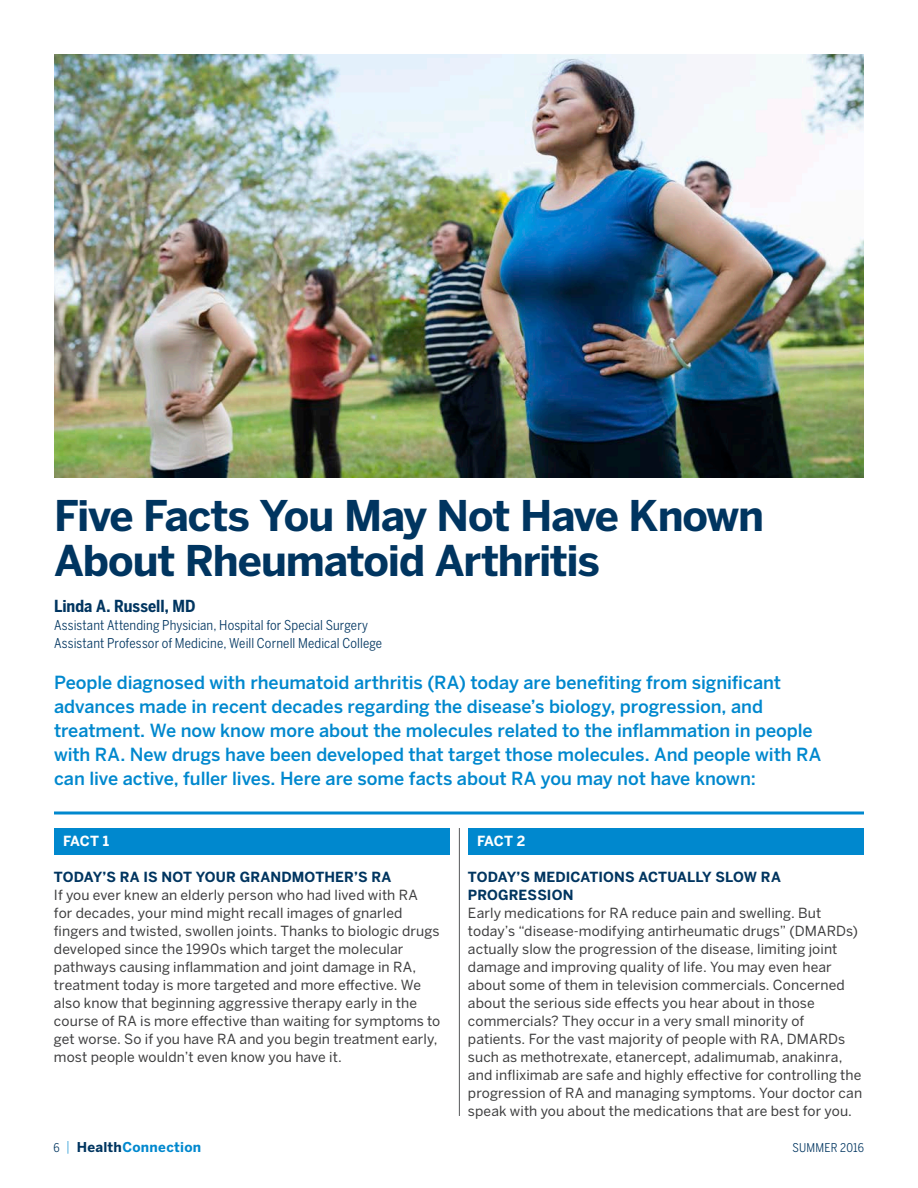
<style>
.page{position:relative;width:918px;height:1188px;background:#fff}
.page>*{position:absolute;margin:0;border:0;box-sizing:border-box;transform-origin:0 0}
.blue_Headline{font:700 42px/45px "Benton Sans";letter-spacing:-.025em;color:#003560}
.Benton_9_12_body_cop{font:500 18px/24px "Benton Sans";letter-spacing:-.005em;color:#0088ce}
.article_author_name{font:700 16.5px "Benton Sans Condensed";color:#003560}
.Benton_9_12_body_cop-2{font:13.8px/18px "Benton Sans";letter-spacing:.005em;color:#3e3e3f}
.darkblue_text_subhea{font:700 13.8px/18px "Benton Sans";letter-spacing:.005em;color:#003560}
.Benton_9_12_body_cop-3{font:700 13.8px "Benton Sans";letter-spacing:-.015em;color:#fff}
.article_author{font:13.5px/18px "Benton Sans Condensed";letter-spacing:.01em;color:#003560}
.t1{font:700 13.5px "Benton Sans";letter-spacing:.02em;color:#0088ce}
.t2{font:12px "Benton Sans Condensed";letter-spacing:.02em;color:#003560}
.s1{font-family:"Benton Sans Condensed";font-weight:400;font-size:12px;color:#003560}
.s2{font-weight:300}
.s3{color:#003560}
</style>
<div class="page">
<hr style="left:459px;top:828px;width:1px;height:288px;background:#57585a">
<hr style="left:54px;top:812px;width:810px;height:2px;background:#0088ce">
<div style="left:54px;top:828px;width:396px;height:27px;background:#0088ce"></div>
<div style="left:468px;top:828px;width:396px;height:27px;background:#0088ce"></div>
<img style="left:54px;top:54px;width:810px;height:423px">
<p class="blue_Headline" style="left:54px;top:494px;width:712px">Five Facts You May Not Have Known<br>About Rheumatoid Arthritis</p>
<p class="article_author_name" style="left:54px;top:596px;width:143px">Linda A. Russell, MD</p>
<p class="article_author" style="left:54px;top:616px;width:330px">Assistant Attending Physician, Hospital for Special Surgery<br>Assistant Professor of Medicine, Weill Cornell Medical College</p>
<p class="Benton_9_12_body_cop" style="left:54px;top:670px;width:769px">People diagnosed with rheumatoid arthritis (RA) today are benefiting from significant advances made in recent decades regarding the disease’s biology, progression, and treatment. We now know more about the molecules related to the inflammation in people with RA. New drugs have been developed that target those molecules. And people with RA can live active, fuller lives. Here are some facts about RA you may not have known:</p>
<p class="Benton_9_12_body_cop-3" style="left:63px;top:832px;width:48px">FACT 1</p>
<p class="darkblue_text_subhea" style="left:54px;top:868px;width:339px">TODAY’S RA IS NOT YOUR GRANDMOTHER’S RA</p>
<p class="Benton_9_12_body_cop-2" style="left:54px;top:886px;width:388px">If you ever knew an elderly person who had lived with RA<br>for decades, your mind might recall images of gnarled fingers and twisted, swollen joints. Thanks to biologic drugs developed since the 1990s which target the molecular pathways causing inflammation and joint damage in RA, treatment today is more targeted and more effective. We also know that beginning aggressive therapy early in the course of RA is more effective than waiting for symptoms to get worse. So if you have RA and you begin treatment early, most people wouldn’t even know you have it.</p>
<p class="Benton_9_12_body_cop-3" style="left:477px;top:832px;width:50px">FACT 2</p>
<p class="darkblue_text_subhea" style="left:468px;top:868px;width:314px">TODAY’S MEDICATIONS ACTUALLY SLOW RA<br>PROGRESSION</p>
<p class="Benton_9_12_body_cop-2" style="left:468px;top:904px;width:396px">Early medications for RA reduce pain and swelling. But today’s “disease-modifying antirheumatic drugs” (DMARDs) actually slow the progression of the disease, limiting joint damage and improving quality of life. You may even hear about some of them in television commercials. Concerned about the serious side effects you hear about in those commercials? They occur in a very small minority of patients. For the vast majority of people with RA, DMARDs such as methotrexate, etanercept, adalimumab, anakinra, and infliximab are safe and highly effective for controlling the progression of RA and managing symptoms. Your doctor can speak with you about the medications that are best for you.</p>
<p class="t1" style="left:53px;top:1139px;width:149px"><span class="s1">6</span> <span class="s2">|</span> <span class="s3">Health</span>Connection</p>
<p class="t2" style="left:792px;top:1140px;width:73px">SUMMER 2016</p>
</div>
